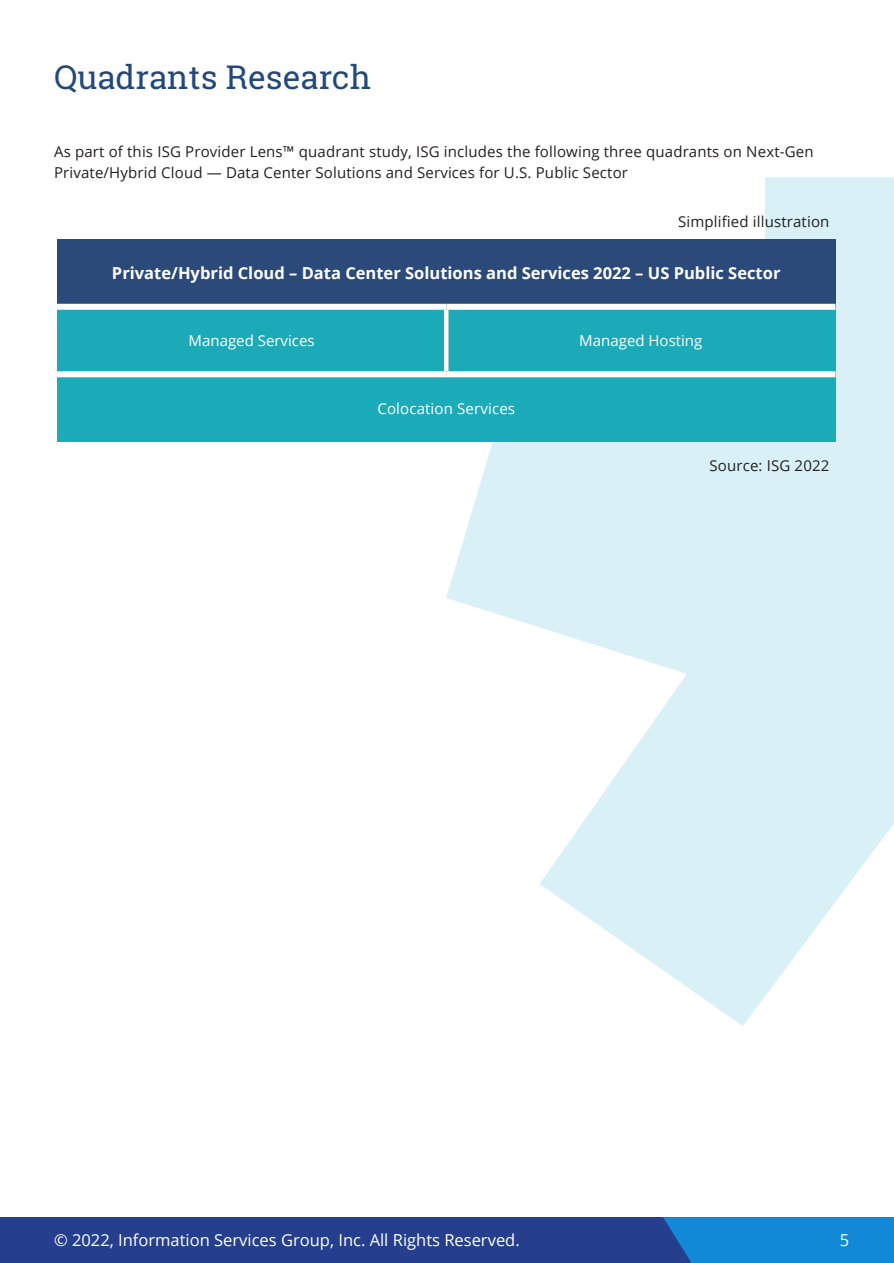
<style>
.page{position:relative;width:894px;height:1263px;background:#fff}
.page>*{position:absolute;margin:0;border:0;box-sizing:border-box;transform-origin:0 0}
.t1{font:33px "Roboto Slab";color:#23487a}
.Body_Copy{font:700 16.5px "Open Sans";color:#fff}
.t2{font:16.5px "Open Sans";color:#fff}
.t3{font:15px/21px "Open Sans";letter-spacing:.01em;color:#231f20}
.Body_Copy-2{font:15px "Open Sans";color:#fff}
</style>
<div class="page">
<svg style="left:446px;top:177px;width:447px;height:849px;fill:#d9f0f6"></svg>
<div style="left:0;top:1217px;width:893px;height:46px;background:#253f8e"></div>
<div style="left:663px;top:1217px;width:230px;height:46px;background:#1289d7"></div>
<div style="left:57px;top:239px;width:778px;height:68px;background:#2b4a79"></div>
<div style="left:57px;top:307px;width:389px;height:67px;background:#1daab8"></div>
<div style="left:446px;top:307px;width:389px;height:67px;background:#1daab8"></div>
<div style="left:57px;top:374px;width:778px;height:68px;background:#1cabb9"></div>
<div style="left:57px;top:304px;width:389px;height:6px;background:#fff"></div>
<div style="left:446px;top:304px;width:389px;height:6px;background:#fff"></div>
<div style="left:57px;top:371px;width:389px;height:6px;background:#fff"></div>
<div style="left:446px;top:371px;width:389px;height:6px;background:#fff"></div>
<hr style="left:444px;top:310px;width:4px;height:61px;background:#fff">
<p class="t1" style="left:54px;top:54px;width:318px">Quadrants Research</p>
<p class="t3" style="left:54px;top:140px;width:760px">As part of this ISG Provider Lens™ quadrant study, ISG includes the following three quadrants on Next-Gen<br>Private/Hybrid Cloud — Data Center Solutions and Services for U.S. Public Sector</p>
<p class="t3" style="left:678px;top:210px;width:153px">Simplified illustration</p>
<p class="Body_Copy" style="left:112px;top:262px;width:669px">Private/Hybrid Cloud – Data Center Solutions and Services 2022 – US Public Sector</p>
<p class="Body_Copy-2" style="left:188px;top:330px;width:127px">Managed Services</p>
<p class="Body_Copy-2" style="left:579px;top:330px;width:124px">Managed Hosting</p>
<p class="Body_Copy-2" style="left:377px;top:398px;width:139px">Colocation Services</p>
<p class="t3" style="left:709px;top:455px;width:121px">Source: ISG 2022</p>
<p class="t2" style="left:54px;top:1229px;width:467px">© 2022, Information Services Group, Inc. All Rights Reserved.</p>
<p class="t2" style="left:839px;top:1229px;width:11px">5</p>
</div>
